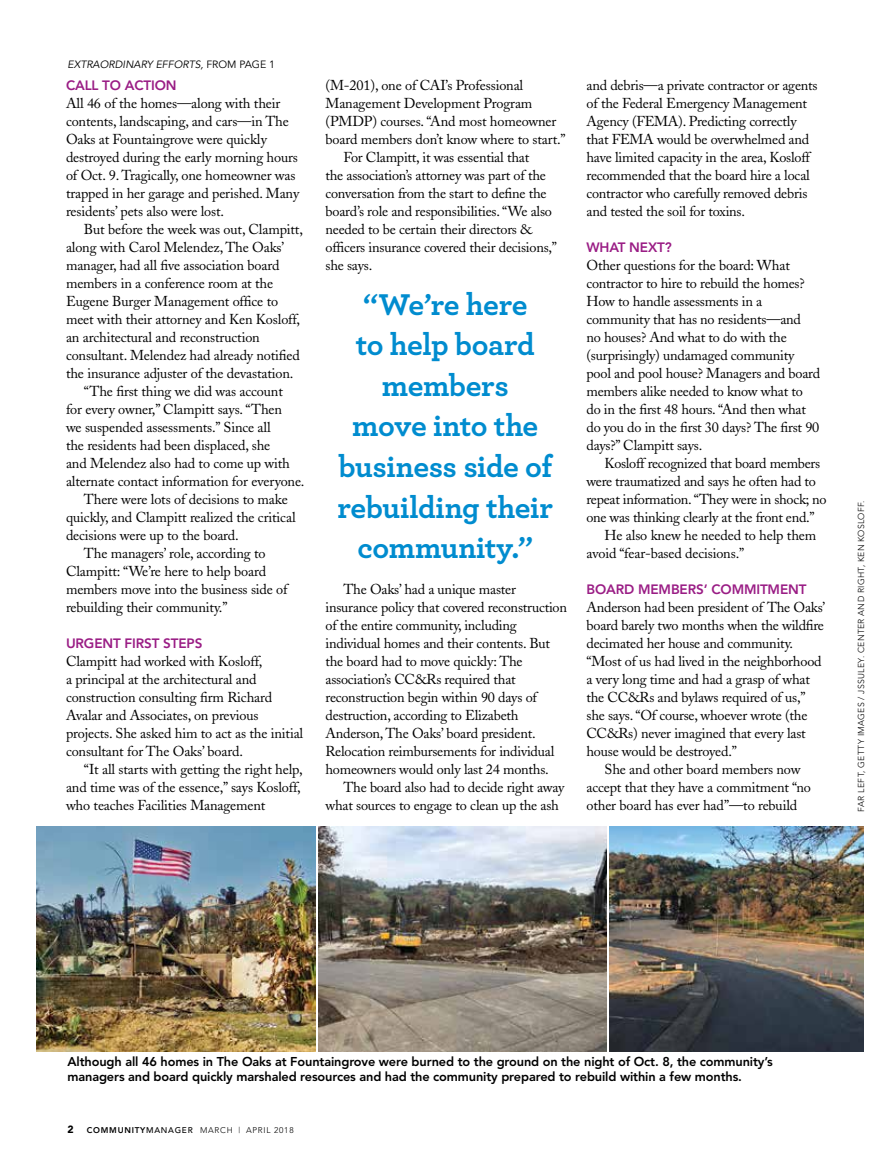
<style>
.page{position:relative;width:891px;height:1175px;background:#fff}
.page>*{position:absolute;margin:0;border:0;box-sizing:border-box;transform-origin:0 0}
.t1{font:700 31.5px/40.5px "Archer";letter-spacing:-.015em;color:#008ccf;text-align:center}
.t2{font:14.25px/18px "Adobe Caslon";letter-spacing:-.015em;color:#000}
.t3{font:800 13.5px "Avenir";letter-spacing:-.01em;color:#9a1d85}
.t4{font:800 12.75px/15px "Avenir";letter-spacing:-.01em;color:#000}
.t5{font:italic 10.5px "Avenir";color:#000}
.t6{font:900 10.5px "Avenir";color:#000}
.t7{font:300 8.7px "Avenir";letter-spacing:.04em;color:#000}
.t8{font:300 8.25px "Avenir";letter-spacing:.09em;color:#000}
.s1{font-style:normal}
.s2{font-weight:800}
.s3{font-weight:500}
</style>
<div class="page">
<img style="left:610px;top:826px;width:254px;height:225px">
<img style="left:319px;top:826px;width:288px;height:225px">
<img style="left:36px;top:826px;width:280px;height:225px">
<p class="t5" style="left:68px;top:58px;width:209px">EXTRAORDINARY EFFORTS, <span class="s1">FROM PAGE 1</span></p>
<p class="t3" style="left:66px;top:77px;width:112px">CALL TO ACTION</p>
<p class="t2" style="left:66px;top:94px;width:235px">All 46 of the homes—along with their contents, landscaping, and cars—in The Oaks at Fountaingrove were quickly destroyed during the early morning hours of Oct. 9. Tragically, one homeowner was trapped in her garage and perished. Many residents’ pets also were lost.</p>
<p class="t2" style="left:84px;top:220px;width:220px">But before the week was out, Clampitt,</p>
<p class="t2" style="left:66px;top:238px;width:220px">along with Carol Melendez, The Oaks’</p>
<p class="t2" style="left:66px;top:256px;width:215px">manager, had all five association board</p>
<p class="t2" style="left:66px;top:274px;width:209px">members in a conference room at the</p>
<p class="t2" style="left:66px;top:292px;width:214px">Eugene Burger Management office to</p>
<p class="t2" style="left:66px;top:310px;width:236px">meet with their attorney and Ken Kosloff,</p>
<p class="t2" style="left:66px;top:328px;width:195px">an architectural and reconstruction</p>
<p class="t2" style="left:66px;top:346px;width:235px">consultant. Melendez had already notified</p>
<p class="t2" style="left:66px;top:364px;width:229px">the insurance adjuster of the devastation.</p>
<p class="t2" style="left:84px;top:382px;width:200px">“The first thing we did was account</p>
<p class="t2" style="left:66px;top:400px;width:218px">for every owner,” Clampitt says. “Then</p>
<p class="t2" style="left:66px;top:418px;width:206px">we suspended assessments.” Since all</p>
<p class="t2" style="left:66px;top:436px;width:206px">the residents had been displaced, she</p>
<p class="t2" style="left:66px;top:454px;width:225px">and Melendez also had to come up with</p>
<p class="t2" style="left:66px;top:472px;width:240px">alternate contact information for everyone.</p>
<p class="t2" style="left:84px;top:490px;width:205px">There were lots of decisions to make</p>
<p class="t2" style="left:66px;top:508px;width:231px">quickly, and Clampitt realized the critical</p>
<p class="t2" style="left:66px;top:526px;width:174px">decisions were up to the board.</p>
<p class="t2" style="left:84px;top:544px;width:183px">The managers’ role, according to</p>
<p class="t2" style="left:66px;top:562px;width:202px">Clampitt: “We’re here to help board</p>
<p class="t2" style="left:66px;top:580px;width:223px">members move into the business side of</p>
<p class="t2" style="left:66px;top:598px;width:163px">rebuilding their community.”</p>
<p class="t3" style="left:66px;top:635px;width:138px">URGENT FIRST STEPS</p>
<p class="t2" style="left:66px;top:652px;width:239px">Clampitt had worked with Kosloff,<br>a principal at the architectural and construction consulting firm Richard Avalar and Associates, on previous projects. She asked him to act as the initial consultant for The Oaks’ board.</p>
<p class="t2" style="left:66px;top:760px;width:238px;text-indent:18px">“It all starts with getting the right help, and time was of the essence,” says Kosloff, who teaches Facilities Management</p>
<p class="t2" style="left:326px;top:76px;width:199px">(M-201), one of CAI’s Professional</p>
<p class="t2" style="left:326px;top:94px;width:208px">Management Development Program</p>
<p class="t2" style="left:326px;top:112px;width:232px">(PMDP) courses. “And most homeowner</p>
<p class="t2" style="left:326px;top:130px;width:242px">board members don’t know where to start.”</p>
<p class="t2" style="left:344px;top:148px;width:187px">For Clampitt, it was essential that</p>
<p class="t2" style="left:326px;top:166px;width:222px">the association’s attorney was part of the</p>
<p class="t2" style="left:326px;top:184px;width:223px">conversation from the start to define the</p>
<p class="t2" style="left:326px;top:202px;width:228px">board’s role and responsibilities. “We also</p>
<p class="t2" style="left:326px;top:220px;width:208px">needed to be certain their directors &amp;</p>
<p class="t2" style="left:326px;top:238px;width:233px">officers insurance covered their decisions,”</p>
<p class="t2" style="left:326px;top:256px;width:48px">she says.</p>
<h1 class="t1" style="left:337px;top:282px;width:217px">“We’re here<br>to help board members<br>move into the business side of rebuilding their community.”</h1>
<p class="t2" style="left:326px;top:580px;width:243px;text-indent:18px">The Oaks’ had a unique master insurance policy that covered reconstruction of the entire community, including individual homes and their contents. But the board had to move quickly: The association’s CC&amp;Rs required that reconstruction begin within 90 days of destruction, according to Elizabeth Anderson, The Oaks’ board president.<br>Relocation reimbursements for individual homeowners would only last 24 months.</p>
<p class="t2" style="left:326px;top:778px;width:240px;text-indent:18px">The board also had to decide right away what sources to engage to clean up the ash</p>
<p class="t2" style="left:587px;top:76px;width:233px">and debris—a private contractor or agents of the Federal Emergency Management Agency (FEMA). Predicting correctly that FEMA would be overwhelmed and have limited capacity in the area, Kosloff recommended that the board hire a local contractor who carefully removed debris and tested the soil for toxins.</p>
<p class="t3" style="left:586px;top:239px;width:87px">WHAT NEXT?</p>
<p class="t2" style="left:586px;top:256px;width:235px">Other questions for the board: What contractor to hire to rebuild the homes?<br>How to handle assessments in a community that has no residents—and<br>no houses? And what to do with the (surprisingly) undamaged community pool and pool house? Managers and board members alike needed to know what to do in the first 48 hours. “And then what do you do in the first 30 days? The first 90 days?” Clampitt says.</p>
<p class="t2" style="left:604px;top:454px;width:217px">Kosloff recognized that board members</p>
<p class="t2" style="left:586px;top:472px;width:231px">were traumatized and says he often had to</p>
<p class="t2" style="left:586px;top:490px;width:242px">repeat information. “They were in shock; no</p>
<p class="t2" style="left:586px;top:508px;width:230px">one was thinking clearly at the front end.”</p>
<p class="t2" style="left:604px;top:526px;width:213px">He also knew he needed to help them</p>
<p class="t2" style="left:586px;top:544px;width:159px">avoid “fear-based decisions.”</p>
<p class="t3" style="left:586px;top:581px;width:221px">BOARD MEMBERS’ COMMITMENT</p>
<p class="t2" style="left:586px;top:598px;width:240px">Anderson had been president of The Oaks’</p>
<p class="t2" style="left:586px;top:616px;width:239px">board barely two months when the wildfire</p>
<p class="t2" style="left:586px;top:634px;width:208px">decimated her house and community.</p>
<p class="t2" style="left:586px;top:652px;width:237px">“Most of us had lived in the neighborhood</p>
<p class="t2" style="left:586px;top:670px;width:225px">a very long time and had a grasp of what</p>
<p class="t2" style="left:586px;top:688px;width:221px">the CC&amp;Rs and bylaws required of us,”</p>
<p class="t2" style="left:586px;top:706px;width:223px">she says. “Of course, whoever wrote (the</p>
<p class="t2" style="left:586px;top:724px;width:221px">CC&amp;Rs) never imagined that every last</p>
<p class="t2" style="left:586px;top:742px;width:152px">house would be destroyed.”</p>
<p class="t2" style="left:604px;top:760px;width:198px">She and other board members now</p>
<p class="t2" style="left:586px;top:778px;width:226px">accept that they have a commitment “no</p>
<p class="t2" style="left:586px;top:796px;width:212px">other board has ever had”—to rebuild</p>
<p class="t7" style="left:856px;top:811px;width:313px;rotate:-90deg">FAR LEFT, GETTY IMAGES / JSSULEY. CENTER AND RIGHT, KEN KOSLOFF.</p>
<p class="t4" style="left:68px;top:1054px;width:707px">Although all 46 homes in The Oaks at Fountaingrove were burned to the ground on the night of Oct. 8, the community’s managers and board quickly marshaled resources and had the community prepared to rebuild within a few months.</p>
<p class="t6" style="left:68px;top:1122px;width:8px">2</p>
<p class="t8" style="left:87px;top:1125px;width:208px"><span class="s2">COMMUNITY</span><span class="s3">MANAGER</span> MARCH | APRIL 2018</p>
</div>
